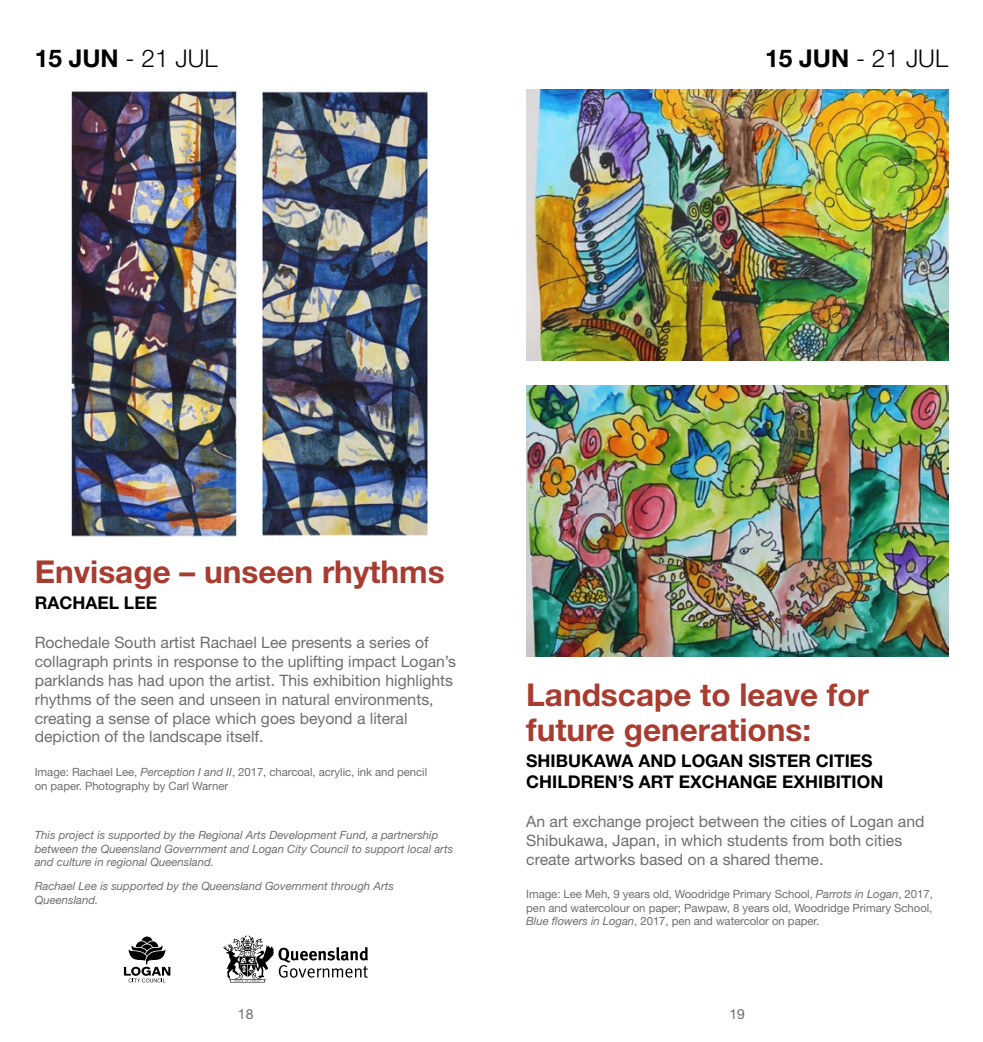
<style>
.page{position:relative;width:983px;height:1042px;background:#fff}
.page>*{position:absolute;margin:0;border:0;box-sizing:border-box;transform-origin:0 0}
.t1{font:700 31.5px/35px "Helvetica Neue LT Std";color:#a83c30}
.t2{font:300 24.5px "Helvetica Neue LT Std";color:#000}
.t3{font:700 17.5px/21px "Helvetica Neue LT Std";color:#000}
.t4{font:15.75px/18.9px "Helvetica Neue LT Std";color:#6d6e71}
.t5{font:14px "Helvetica Neue LT Std";color:#6d6e71}
.t6{font:11.38px/13.7px "Helvetica Neue LT Std";letter-spacing:-.005em;color:#6d6e71}
.t7{font:italic 11.38px/13.7px "Helvetica Neue LT Std";color:#6d6e71}
.s1{font-weight:700}
.s2{font-style:italic}
</style>
<div class="page">
<img style="left:71px;top:91px;width:166px;height:446px">
<img style="left:261px;top:91px;width:168px;height:446px">
<img style="left:526px;top:89px;width:421px;height:271px">
<img style="left:526px;top:386px;width:421px;height:270px">
<svg style="left:141px;top:936px;width:11px;height:7px"></svg>
<svg style="left:123px;top:941px;width:47px;height:41px"></svg>
<svg style="left:223px;top:935px;width:145px;height:47px"></svg>
<h2 class="t2" style="left:35px;top:43px;width:184px"><span class="s1">15 JUN</span> - 21 JUL</h2>
<p class="t2" style="left:765px;top:43px;width:184px"><span class="s1">15 JUN</span> - 21 JUL</p>
<h3 class="t1" style="left:35px;top:554px;width:411px">Envisage – unseen rhythms</h3>
<h3 class="t3" style="left:35px;top:592px;width:124px">RACHAEL LEE</h3>
<p class="t4" style="left:35px;top:632px;width:422px">Rochedale South artist Rachael Lee presents a series of collagraph prints in response to the uplifting impact Logan’s parklands has had upon the artist. This exhibition highlights rhythms of the seen and unseen in natural environments, creating a sense of place which goes beyond a literal depiction of the landscape itself.</p>
<p class="t6" style="left:35px;top:765px;width:394px">Image: Rachael Lee, <span class="s2">Perception I and II</span>, 2017, charcoal, acrylic, ink and pencil on paper. Photography by Carl Warner</p>
<p class="t7" style="left:35px;top:828px;width:420px">This project is supported by the Regional Arts Development Fund, a partnership between the Queensland Government and Logan City Council to support local arts and culture in regional Queensland.</p>
<p class="t7" style="left:35px;top:879px;width:360px">Rachael Lee is supported by the Queensland Government through Arts<br>Queensland.</p>
<h3 class="t1" style="left:526px;top:676px;width:344px">Landscape to leave for future generations:</h3>
<h3 class="t3" style="left:526px;top:750px;width:358px">SHIBUKAWA AND LOGAN SISTER CITIES<br>CHILDREN’S ART EXCHANGE EXHIBITION</h3>
<p class="t4" style="left:526px;top:811px;width:399px">An art exchange project between the cities of Logan and<br>Shibukawa, Japan, in which students from both cities create artworks based on a shared theme.</p>
<p class="t6" style="left:526px;top:887px;width:408px;text-align:justify">Image: Lee Meh, 9 years old, Woodridge Primary School, <span class="s2">Parrots in Logan</span>, 2017, pen and watercolour on paper; Pawpaw, 8 years old, Woodridge Primary School, <span class="s2">Blue flowers in Logan</span>, 2017, pen and watercolor on paper.</p>
<p class="t5" style="left:238px;top:1005px;width:17px">18</p>
<p class="t5" style="left:729px;top:1005px;width:17px">19</p>
</div>
